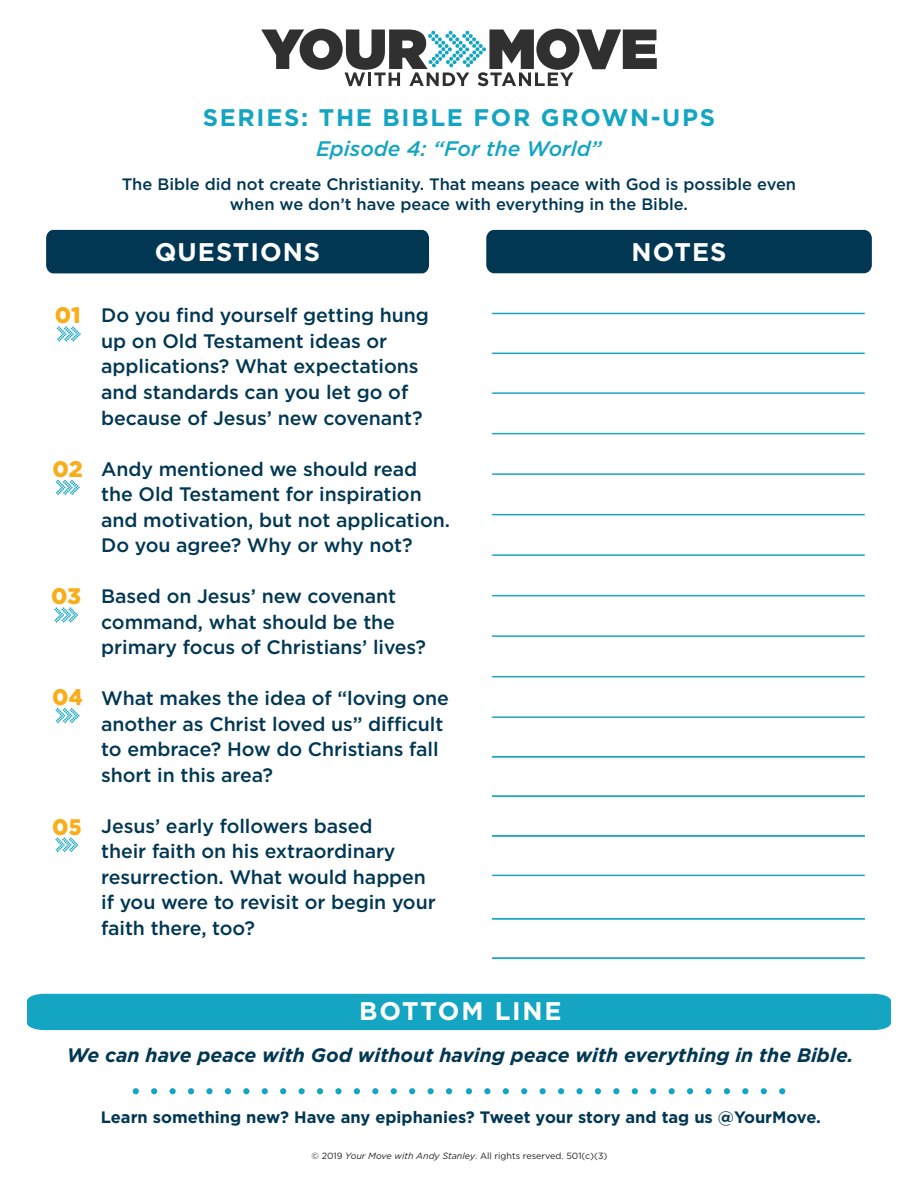
<style>
.page{position:relative;width:918px;height:1188px;background:#fff}
.page>*{position:absolute;margin:0;border:0;box-sizing:border-box;transform-origin:0 0}
.t1{font:700 25.5px "Gotham";letter-spacing:.04em;color:#fff}
.t2{font:700 25.5px "Gotham";letter-spacing:.07em;color:#fff}
.t3{font:700 24px "Gotham";letter-spacing:.07em;color:#13a5c2}
.t4{font:900 22.5px "Gotham";letter-spacing:-.01em;color:#f9ad1a}
.t5{font:italic 500 21px "Gotham";color:#13a5c2}
.t6{font:500 19.5px/25.5px "Gotham";letter-spacing:-.005em;color:#013753}
.t7{font:italic 700 19.5px "Gotham";color:#013753}
.t8{font:500 16.5px/19.8px "Gotham";color:#013753;text-align:center}
.t9{font:700 16.5px "Gotham";color:#013753}
.t10{font:9px "Gotham";color:#231f20}
.s1{font-style:italic}
</style>
<div class="page">
<div style="left:27px;top:994px;width:864px;height:36px;background:#13a5c2"></div>
<svg style="left:57px;top:326px;width:24px;height:16px"></svg>
<svg style="left:56px;top:480px;width:24px;height:15px"></svg>
<svg style="left:54px;top:607px;width:24px;height:16px"></svg>
<svg style="left:55px;top:708px;width:25px;height:15px"></svg>
<svg style="left:261px;top:29px;width:396px;height:57px"></svg>
<div style="left:486px;top:230px;width:386px;height:43px;background:#013753;border-radius:8px"></div>
<div style="left:46px;top:230px;width:383px;height:43px;background:#013753"></div>
<hr style="left:492px;top:313px;width:373px;height:1px;background:#1da4c1">
<hr style="left:492px;top:353px;width:373px;height:1px;background:#1da4c1">
<hr style="left:492px;top:392px;width:373px;height:2px;background:#1da4c1">
<hr style="left:492px;top:433px;width:373px;height:1px;background:#1da4c1">
<hr style="left:492px;top:473px;width:373px;height:2px;background:#1da4c1">
<hr style="left:492px;top:514px;width:373px;height:1px;background:#1da4c1">
<hr style="left:492px;top:554px;width:373px;height:2px;background:#1da4c1">
<hr style="left:492px;top:595px;width:373px;height:1px;background:#1da4c1">
<hr style="left:492px;top:635px;width:373px;height:2px;background:#1da4c1">
<hr style="left:492px;top:676px;width:373px;height:1px;background:#1da4c1">
<hr style="left:492px;top:716px;width:373px;height:2px;background:#1da4c1">
<hr style="left:492px;top:756px;width:373px;height:1px;background:#1da4c1">
<hr style="left:492px;top:796px;width:373px;height:1px;background:#1da4c1">
<hr style="left:492px;top:918px;width:373px;height:1px;background:#1da4c1">
<hr style="left:492px;top:835px;width:373px;height:2px;background:#1da4c1">
<hr style="left:492px;top:958px;width:373px;height:1px;background:#1da4c1">
<hr style="left:492px;top:875px;width:373px;height:1px;background:#1da4c1">
<svg style="left:133px;top:1088px;width:6px;height:6px"></svg>
<svg style="left:151px;top:1088px;width:6px;height:6px"></svg>
<svg style="left:170px;top:1088px;width:6px;height:6px"></svg>
<svg style="left:188px;top:1088px;width:6px;height:6px"></svg>
<div style="left:206px;top:1088px;width:7px;height:6px;background:#13a5c2;border-radius:50%"></div>
<svg style="left:225px;top:1088px;width:6px;height:6px"></svg>
<svg style="left:243px;top:1088px;width:6px;height:6px"></svg>
<svg style="left:262px;top:1088px;width:6px;height:6px"></svg>
<svg style="left:280px;top:1088px;width:6px;height:6px"></svg>
<svg style="left:299px;top:1088px;width:6px;height:6px"></svg>
<svg style="left:317px;top:1088px;width:6px;height:6px"></svg>
<div style="left:335px;top:1088px;width:7px;height:6px;background:#13a5c2;border-radius:50%"></div>
<svg style="left:354px;top:1088px;width:6px;height:6px"></svg>
<svg style="left:372px;top:1088px;width:6px;height:6px"></svg>
<svg style="left:391px;top:1088px;width:6px;height:6px"></svg>
<svg style="left:409px;top:1088px;width:6px;height:6px"></svg>
<svg style="left:428px;top:1088px;width:6px;height:6px"></svg>
<svg style="left:446px;top:1088px;width:6px;height:6px"></svg>
<svg style="left:466px;top:1088px;width:6px;height:6px"></svg>
<svg style="left:484px;top:1088px;width:6px;height:6px"></svg>
<svg style="left:503px;top:1088px;width:6px;height:6px"></svg>
<svg style="left:521px;top:1088px;width:6px;height:6px"></svg>
<svg style="left:540px;top:1088px;width:6px;height:6px"></svg>
<svg style="left:558px;top:1088px;width:6px;height:6px"></svg>
<div style="left:576px;top:1088px;width:7px;height:6px;background:#13a5c2;border-radius:50%"></div>
<svg style="left:595px;top:1088px;width:6px;height:6px"></svg>
<svg style="left:613px;top:1088px;width:6px;height:6px"></svg>
<svg style="left:632px;top:1088px;width:6px;height:6px"></svg>
<svg style="left:650px;top:1088px;width:6px;height:6px"></svg>
<svg style="left:669px;top:1088px;width:6px;height:6px"></svg>
<svg style="left:687px;top:1088px;width:6px;height:6px"></svg>
<div style="left:705px;top:1088px;width:7px;height:6px;background:#13a5c2;border-radius:50%"></div>
<svg style="left:724px;top:1088px;width:6px;height:6px"></svg>
<svg style="left:742px;top:1088px;width:6px;height:6px"></svg>
<svg style="left:761px;top:1088px;width:6px;height:6px"></svg>
<svg style="left:779px;top:1088px;width:6px;height:6px"></svg>
<svg style="left:55px;top:837px;width:23px;height:15px"></svg>
<p class="t3" style="left:203px;top:103px;width:514px">SERIES: THE BIBLE FOR GROWN-UPS</p>
<p class="t5" style="left:316px;top:136px;width:287px">Episode 4: “For the World”</p>
<p class="t8" style="left:122px;top:175px;width:676px">The Bible did not create Christianity. That means peace with God is possible even when we don’t have peace with everything in the Bible.</p>
<p class="t4" style="left:55px;top:300px;width:27px">01</p>
<p class="t4" style="left:53px;top:453px;width:32px">02</p>
<p class="t4" style="left:51px;top:581px;width:31px">03</p>
<p class="t4" style="left:52px;top:681px;width:32px">04</p>
<p class="t4" style="left:52px;top:812px;width:31px">05</p>
<h1 class="t1" style="left:155px;top:237px;width:167px">QUESTIONS</h1>
<h1 class="t1" style="left:632px;top:237px;width:97px">NOTES</h1>
<p class="t6" style="left:101px;top:303px;width:329px">Do you find yourself getting hung up on Old Testament ideas or applications? What expectations and standards can you let go of because of Jesus’ new covenant?</p>
<p class="t6" style="left:101px;top:456px;width:350px">Andy mentioned we should read the Old Testament for inspiration and motivation, but not application.<br>Do you agree? Why or why not?</p>
<p class="t6" style="left:101px;top:583px;width:326px">Based on Jesus’ new covenant command, what should be the primary focus of Christians’ lives?</p>
<p class="t6" style="left:101px;top:685px;width:349px">What makes the idea of “loving one another as Christ loved us” difficult to embrace? How do Christians fall short in this area?</p>
<p class="t6" style="left:101px;top:813px;width:336px">Jesus’ early followers based<br>their faith on his extraordinary resurrection. What would happen if you were to revisit or begin your faith there, too?</p>
<h1 class="t2" style="left:359px;top:996px;width:204px">BOTTOM LINE</h1>
<p class="t7" style="left:67px;top:1042px;width:788px">We can have peace with God without having peace with everything in the Bible.</p>
<p class="t9" style="left:101px;top:1107px;width:722px">Learn something new? Have any epiphanies? Tweet your story and tag us @YourMove.</p>
<p class="t10" style="left:312px;top:1150px;width:297px">© 2019 <span class="s1">Your Move with Andy Stanley</span>. All rights reserved. 501(c)(3)</p>
</div>
